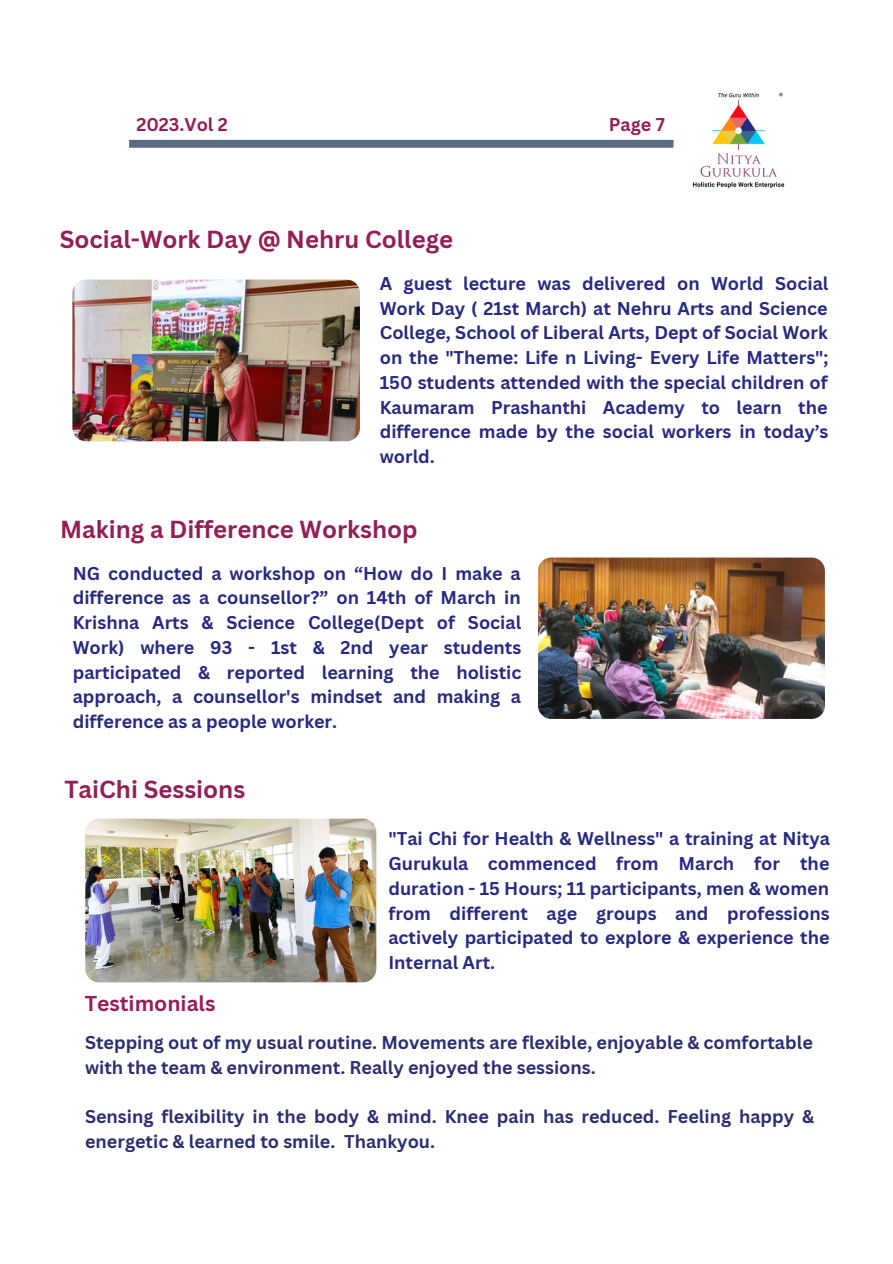
<style>
.page{position:relative;width:893px;height:1264px;background:#fff}
.page>*{position:absolute;margin:0;border:0;box-sizing:border-box;transform-origin:0 0}
.t1{font:700 24px "Canva Sans";color:#941f56}
.t2{font:700 21px "Canva Sans";color:#941f56}
.t3{font:700 18px/24.8px "Canva Sans";color:#272a80;text-align:justify}
.t4{font:700 18px/24.8px "Canva Sans";color:#2c2f6f}
.t5{font:700 18px "Canva Sans";color:#941f56}
</style>
<div class="page">
<img style="left:692px;top:92px;width:93px;height:97px">
<div style="left:129px;top:140px;width:544px;height:8px;background:#5b6a85"></div>
<img style="left:85px;top:818px;width:291px;height:164px;border-radius:14px">
<img style="left:538px;top:557px;width:286px;height:162px;border-radius:13px">
<img style="left:72px;top:279px;width:288px;height:162px;border-radius:13px">
<p class="t5" style="left:136px;top:112px;width:93px">2023.Vol 2</p>
<p class="t5" style="left:609px;top:112px;width:57px">Page 7</p>
<p class="t1" style="left:60px;top:222px;width:395px">Social-Work Day @ Nehru College</p>
<p class="t3" style="left:380px;top:270px;width:450px">A guest lecture was delivered on World Social Work Day ( 21st March) at Nehru Arts and Science College, School of Liberal Arts, Dept of Social Work on the "Theme: Life n Living- Every Life Matters"; 150 students attended with the special children of Kaumaram Prashanthi Academy to learn the difference made by the social workers in today’s world.</p>
<p class="t1" style="left:60px;top:512px;width:359px">Making a Difference Workshop</p>
<p class="t3" style="left:73px;top:560px;width:450px">NG conducted a workshop on “How do I make a difference as a counsellor?” on 14th of March in Krishna Arts &amp; Science College(Dept of Social Work) where 93 - 1st &amp; 2nd year students participated &amp; reported learning the holistic approach, a counsellor's mindset and making a difference as a people worker.</p>
<p class="t1" style="left:64px;top:772px;width:182px">TaiChi Sessions</p>
<p class="t3" style="left:388px;top:826px;width:443px">"Tai Chi for Health &amp; Wellness" a training at Nitya Gurukula commenced from March for the duration - 15 Hours; 11 participants, men &amp; women from different age groups and professions actively participated to explore &amp; experience the Internal Art.</p>
<p class="t2" style="left:85px;top:988px;width:132px">Testimonials</p>
<p class="t4" style="left:85px;top:1029px;width:729px">Stepping out of my usual routine. Movements are flexible, enjoyable &amp; comfortable with the team &amp; environment. Really enjoyed the sessions.</p>
<p class="t4" style="left:85px;top:1103px;width:730px">Sensing flexibility in the body &amp; mind. Knee pain has reduced. Feeling happy &amp; energetic &amp; learned to smile. Thankyou.</p>
</div>
